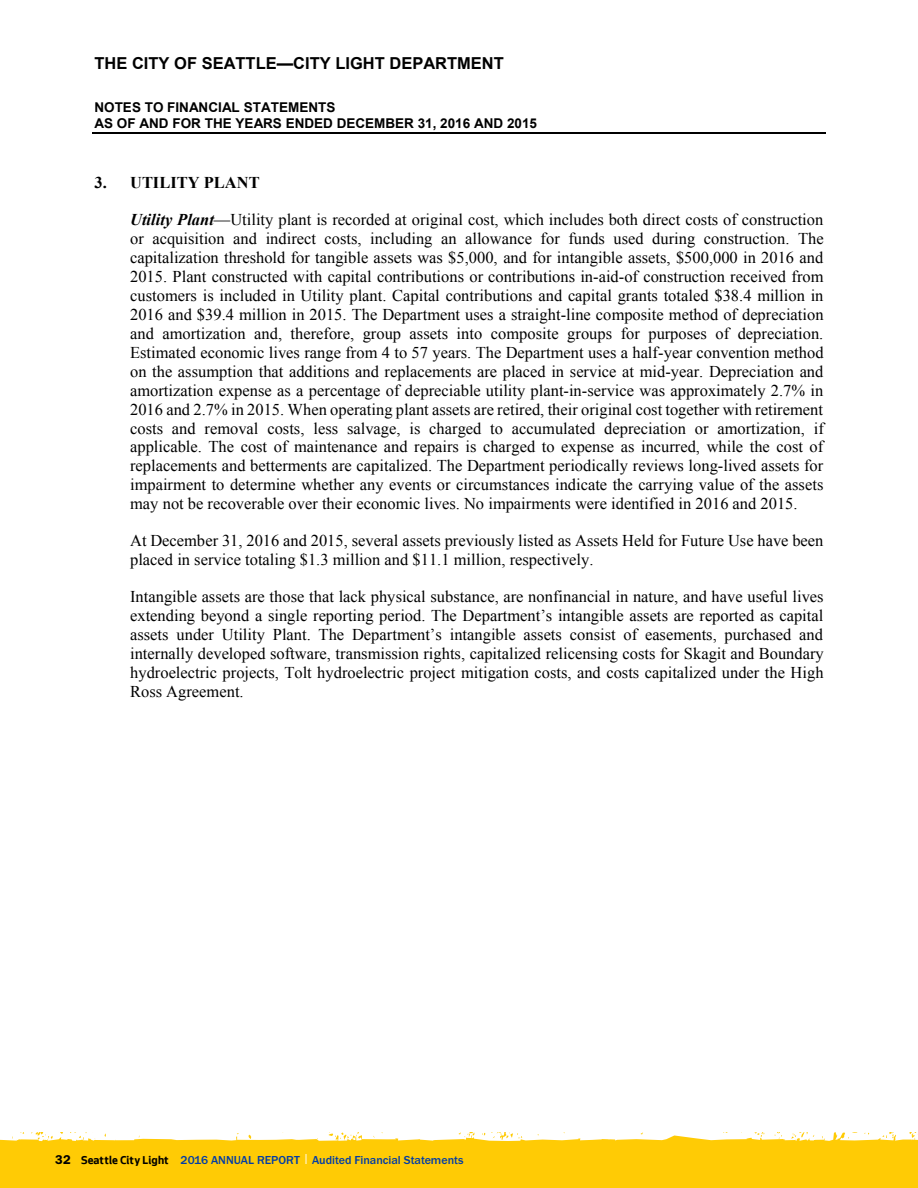
<style>
.page{position:relative;width:918px;height:1188px;background:#fff}
.page>*{position:absolute;margin:0;border:0;box-sizing:border-box;transform-origin:0 0}
.t1{font:16.5px/18.9px "Times New Roman";color:#000;text-align:justify}
.t2{font:700 16.5px "Arial";color:#000}
.t3{font:700 16.5px "Times New Roman";color:#000}
.t4{font:700 13.5px/15.6px "Arial";color:#000}
.t5{font:500 12px "Franklin Got T";color:#003ca6}
.s1{font-weight:700;font-style:italic}
.s2{font-weight:600;font-size:13.2px;color:#000}
.s3{font-family:"Seattle Text";font-weight:700;color:#000}
.s4{font-weight:400;color:#fff}
</style>
<div class="page">
<div style="left:0;top:1132px;width:918px;height:56px;background:#ffcb05"></div>
<svg style="left:0;top:1132px;width:918px;height:9px;background:#fff5d2"></svg>
<hr style="left:92px;top:133px;width:734px;height:1px;background:#000">
<p class="t2" style="left:94px;top:53px;width:411px">THE CITY OF SEATTLE—CITY LIGHT DEPARTMENT</p>
<p class="t4" style="left:94px;top:100px;width:444px">NOTES TO FINANCIAL STATEMENTS<br>AS OF AND FOR THE YEARS ENDED DECEMBER 31, 2016 AND 2015</p>
<p class="t3" style="left:95px;top:171px;width:167px">3. UTILITY PLANT</p>
<p class="t1" style="left:130px;top:210px;width:695px"><span class="s1">Utility Plant</span>—Utility plant is recorded at original cost, which includes both direct costs of construction or acquisition and indirect costs, including an allowance for funds used during construction. The capitalization threshold for tangible assets was $5,000, and for intangible assets, $500,000 in 2016 and 2015. Plant constructed with capital contributions or contributions in-aid-of construction received from customers is included in Utility plant. Capital contributions and capital grants totaled $38.4 million in 2016 and $39.4 million in 2015. The Department uses a straight-line composite method of depreciation and amortization and, therefore, group assets into composite groups for purposes of depreciation.<br>Estimated economic lives range from 4 to 57 years. The Department uses a half-year convention method on the assumption that additions and replacements are placed in service at mid-year. Depreciation and amortization expense as a percentage of depreciable utility plant-in-service was approximately 2.7% in 2016 and 2.7% in 2015. When operating plant assets are retired, their original cost together with retirement costs and removal costs, less salvage, is charged to accumulated depreciation or amortization, if applicable. The cost of maintenance and repairs is charged to expense as incurred, while the cost of replacements and betterments are capitalized. The Department periodically reviews long-lived assets for impairment to determine whether any events or circumstances indicate the carrying value of the assets may not be recoverable over their economic lives. No impairments were identified in 2016 and 2015.</p>
<p class="t1" style="left:130px;top:531px;width:695px">At December 31, 2016 and 2015, several assets previously listed as Assets Held for Future Use have been placed in service totaling $1.3 million and $11.1 million, respectively.</p>
<p class="t1" style="left:130px;top:587px;width:695px">Intangible assets are those that lack physical substance, are nonfinancial in nature, and have useful lives extending beyond a single reporting period. The Department’s intangible assets are reported as capital assets under Utility Plant. The Department’s intangible assets consist of easements, purchased and internally developed software, transmission rights, capitalized relicensing costs for Skagit and Boundary hydroelectric projects, Tolt hydroelectric project mitigation costs, and costs capitalized under the High Ross Agreement.</p>
<p class="t5" style="left:55px;top:1153px;width:410px"><span class="s2">32</span> <span class="s3">Seattle City Light</span> 2016 ANNUAL REPORT <span class="s4">|</span> Audited Financial Statements</p>
</div>
